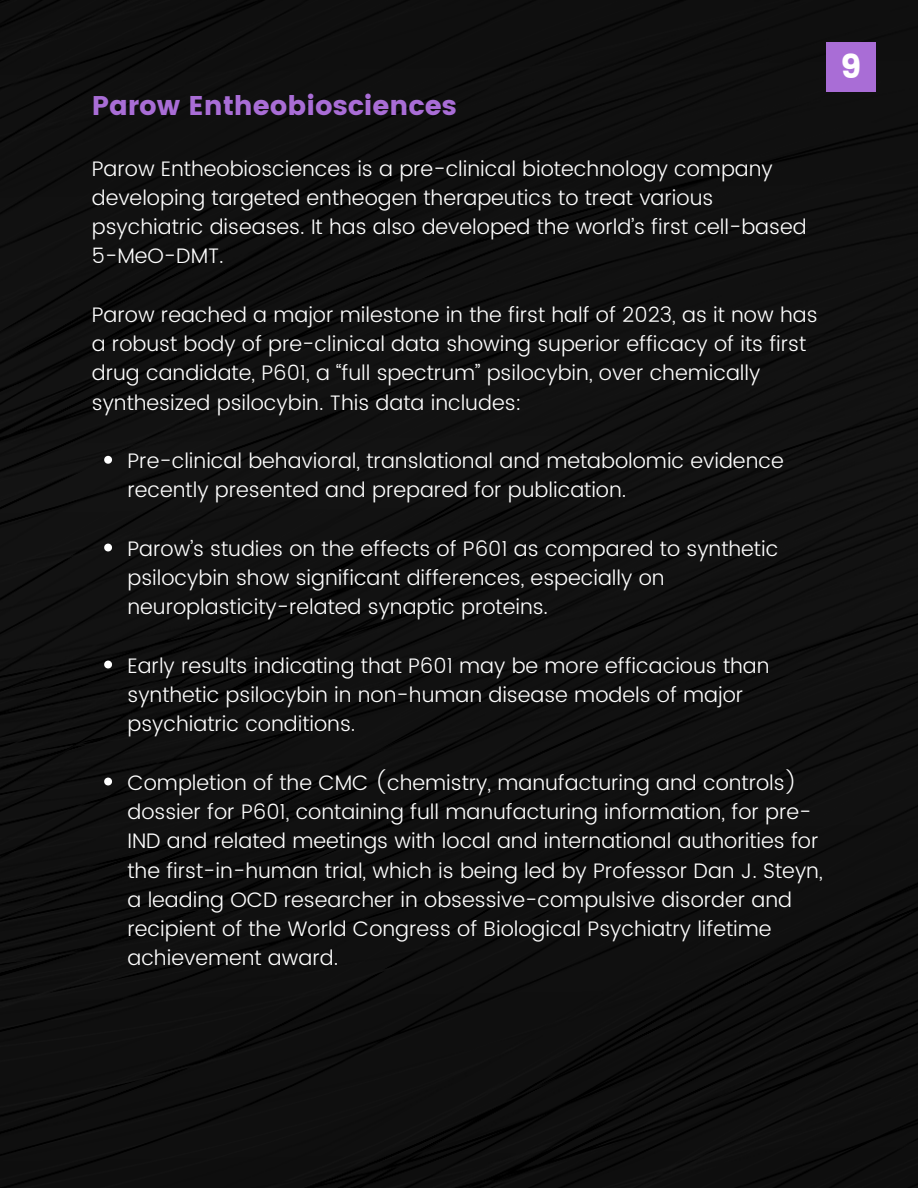
<style>
.page{position:relative;width:918px;height:1188px;background:#101010}
.page>*{position:absolute;margin:0;border:0;box-sizing:border-box;transform-origin:0 0}
.t1{font:33px "Poppins";color:#fff}
.t2{font:27px "Poppins";color:#a96dd6}
.t3{font:300 21px/29.2px "Poppins";color:#fff}
</style>
<div class="page">
<div style="left:826px;top:42px;width:50px;height:50px;background:#a96dd6"></div>
<svg style="left:104px;top:456px;width:8px;height:8px"></svg>
<svg style="left:104px;top:544px;width:8px;height:7px"></svg>
<svg style="left:104px;top:661px;width:8px;height:7px"></svg>
<svg style="left:104px;top:778px;width:8px;height:7px"></svg>
<p class="t2" style="left:92px;top:90px;width:366px">Parow Entheobiosciences</p>
<p class="t3" style="left:92px;top:154px;width:716px">Parow Entheobiosciences is a pre-clinical biotechnology company developing targeted entheogen therapeutics to treat various psychiatric diseases. It has also developed the world’s first cell-based 5-MeO-DMT.</p>
<p class="t3" style="left:92px;top:300px;width:727px">Parow reached a major milestone in the first half of 2023, as it now has a robust body of pre-clinical data showing superior efficacy of its first drug candidate, P601, a “full spectrum” psilocybin, over chemically synthesized psilocybin. This data includes:</p>
<p class="t3" style="left:127px;top:446px;width:658px">Pre-clinical behavioral, translational and metabolomic evidence recently presented and prepared for publication.</p>
<p class="t3" style="left:127px;top:534px;width:652px">Parow’s studies on the effects of P601 as compared to synthetic psilocybin show significant differences, especially on neuroplasticity-related synaptic proteins.</p>
<p class="t3" style="left:127px;top:651px;width:644px">Early results indicating that P601 may be more efficacious than synthetic psilocybin in non-human disease models of major psychiatric conditions.</p>
<p class="t3" style="left:127px;top:768px;width:697px">Completion of the CMC (chemistry, manufacturing and controls) dossier for P601, containing full manufacturing information, for pre-IND and related meetings with local and international authorities for the first-in-human trial, which is being led by Professor Dan J. Steyn, a leading OCD researcher in obsessive-compulsive disorder and recipient of the World Congress of Biological Psychiatry lifetime achievement award.</p>
<p class="t1" style="left:840px;top:47px;width:23px">9</p>
</div>
